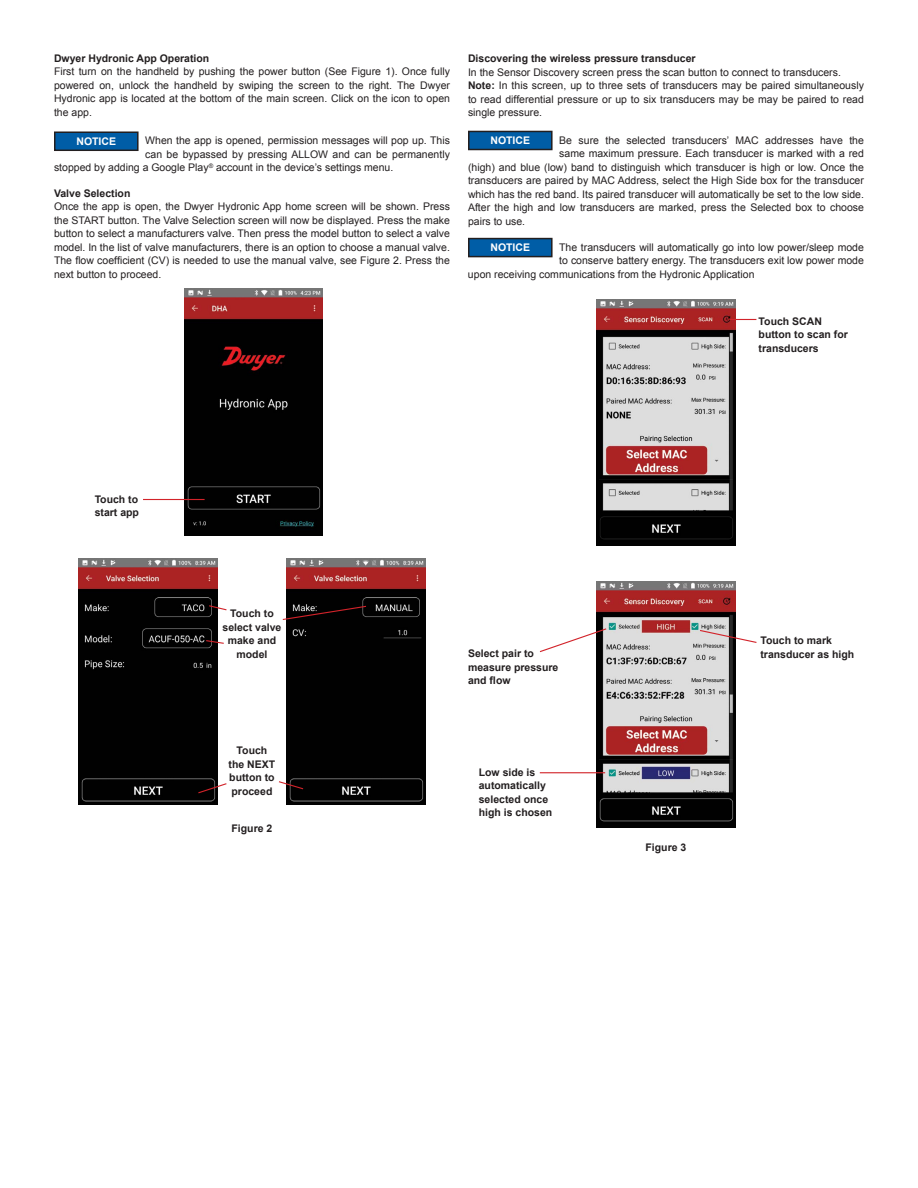
<style>
.page{position:relative;width:918px;height:1188px;background:#fff}
.page>*{position:absolute;margin:0;border:0;box-sizing:border-box;transform-origin:0 0}
.t1{font:10.5px/13.5px "Arial";color:#231f20;text-align:justify}
.t2{font:700 10.5px/13.5px "Arial";color:#231f20}
.t3{font:700 10.5px "Arial";color:#fff}
.s1{font-weight:700}
</style>
<div class="page">
<img style="left:597px;top:299px;width:138px;height:247px">
<img style="left:597px;top:581px;width:138px;height:247px">
<svg style="left:539px;top:627px;width:69px;height:26px"></svg>
<hr style="left:540px;top:772px;width:65px;height:1px;background:#d2232a">
<svg style="left:729px;top:319px;width:27px;height:1px"></svg>
<svg style="left:699px;top:629px;width:58px;height:15px"></svg>
<div style="left:469px;top:131px;width:83px;height:19px;background:#005da6"></div>
<div style="left:468px;top:131px;width:85px;height:19px;border:2px solid #231f20"></div>
<div style="left:469px;top:239px;width:83px;height:18px;background:#005da6"></div>
<div style="left:468px;top:238px;width:85px;height:19px;border:2px solid #231f20"></div>
<img style="left:184px;top:289px;width:139px;height:246px">
<hr style="left:143px;top:499px;width:62px;height:1px;background:#d2232a">
<img style="left:79px;top:558px;width:139px;height:247px">
<img style="left:286px;top:558px;width:139px;height:247px">
<svg style="left:282px;top:605px;width:85px;height:16px"></svg>
<svg style="left:208px;top:604px;width:19px;height:7px"></svg>
<svg style="left:205px;top:639px;width:19px;height:6px"></svg>
<svg style="left:197px;top:782px;width:30px;height:12px"></svg>
<svg style="left:279px;top:780px;width:25px;height:10px"></svg>
<div style="left:55px;top:132px;width:83px;height:18px;background:#005da6"></div>
<div style="left:54px;top:131px;width:85px;height:20px;border:2px solid #231f20"></div>
<p class="t2" style="left:54px;top:52px;width:157px">Dwyer Hydronic App Operation</p>
<p class="t1" style="left:54px;top:65px;width:398px">First turn on the handheld by pushing the power button (See Figure 1). Once fully powered on, unlock the handheld by swiping the screen to the right. The Dwyer Hydronic app is located at the bottom of the main screen. Click on the icon to open the app.</p>
<p class="t1" style="left:145px;top:134px;width:306px">When the app is opened, permission messages will pop up. This</p>
<p class="t1" style="left:145px;top:148px;width:306px">can be bypassed by pressing ALLOW and can be permanently</p>
<p class="t1" style="left:54px;top:161px;width:341px">stopped by adding a Google Play<sup>®</sup> account in the device’s settings menu.</p>
<p class="t3" style="left:76px;top:134px;width:41px">NOTICE</p>
<p class="t2" style="left:54px;top:187px;width:78px">Valve Selection</p>
<p class="t1" style="left:54px;top:200px;width:398px">Once the app is open, the Dwyer Hydronic App home screen will be shown. Press the START button. The Valve Selection screen will now be displayed. Press the make button to select a manufacturers valve. Then press the model button to select a valve model. In the list of valve manufacturers, there is an option to choose a manual valve.<br>The flow coefficient (CV) is needed to use the manual valve, see Figure 2. Press the next button to proceed.</p>
<p class="t2" style="left:468px;top:52px;width:229px">Discovering the wireless pressure transducer</p>
<p class="t1" style="left:468px;top:65px;width:397px;text-align:left">In the Sensor Discovery screen press the scan button to connect to transducers.<br><span class="s1">Note:</span> In this screen, up to three sets of transducers may be paired simultaneously to read differential pressure or up to six transducers may be may be paired to read single pressure.</p>
<p class="t1" style="left:559px;top:133px;width:306px">Be sure the selected transducers’ MAC addresses have the</p>
<p class="t1" style="left:559px;top:147px;width:306px">same maximum pressure. Each transducer is marked with a red</p>
<p class="t1" style="left:468px;top:160px;width:397px">(high) and blue (low) band to distinguish which transducer is high or low. Once the</p>
<p class="t1" style="left:468px;top:174px;width:397px">transducers are paired by MAC Address, select the High Side box for the transducer</p>
<p class="t1" style="left:468px;top:187px;width:397px">which has the red band. Its paired transducer will automatically be set to the low side.</p>
<p class="t1" style="left:468px;top:201px;width:397px">After the high and low transducers are marked, press the Selected box to choose</p>
<p class="t1" style="left:468px;top:214px;width:59px">pairs to use.</p>
<p class="t3" style="left:490px;top:134px;width:41px">NOTICE</p>
<p class="t1" style="left:559px;top:240px;width:306px">The transducers will automatically go into low power/sleep mode</p>
<p class="t1" style="left:559px;top:254px;width:306px">to conserve battery energy. The transducers exit low power mode</p>
<p class="t1" style="left:468px;top:267px;width:288px">upon receiving communications from the Hydronic Application</p>
<p class="t3" style="left:490px;top:241px;width:41px">NOTICE</p>
<p class="t2" style="left:759px;top:315px;width:91px">Touch SCAN button to scan for transducers</p>
<p class="t2" style="left:95px;top:493px;width:46px">Touch to start app</p>
<p class="t2" style="left:223px;top:607px;width:60px;text-align:center">Touch to select valve make and model</p>
<p class="t2" style="left:229px;top:744px;width:48px;text-align:center">Touch the NEXT button to proceed</p>
<p class="t2" style="left:232px;top:822px;width:42px">Figure 2</p>
<p class="t2" style="left:468px;top:647px;width:92px">Select pair to measure pressure and flow</p>
<p class="t2" style="left:479px;top:765px;width:75px">Low side is automatically selected once high is chosen</p>
<p class="t2" style="left:646px;top:841px;width:42px">Figure 3</p>
<p class="t2" style="left:760px;top:634px;width:95px">Touch to mark transducer as high</p>
</div>
